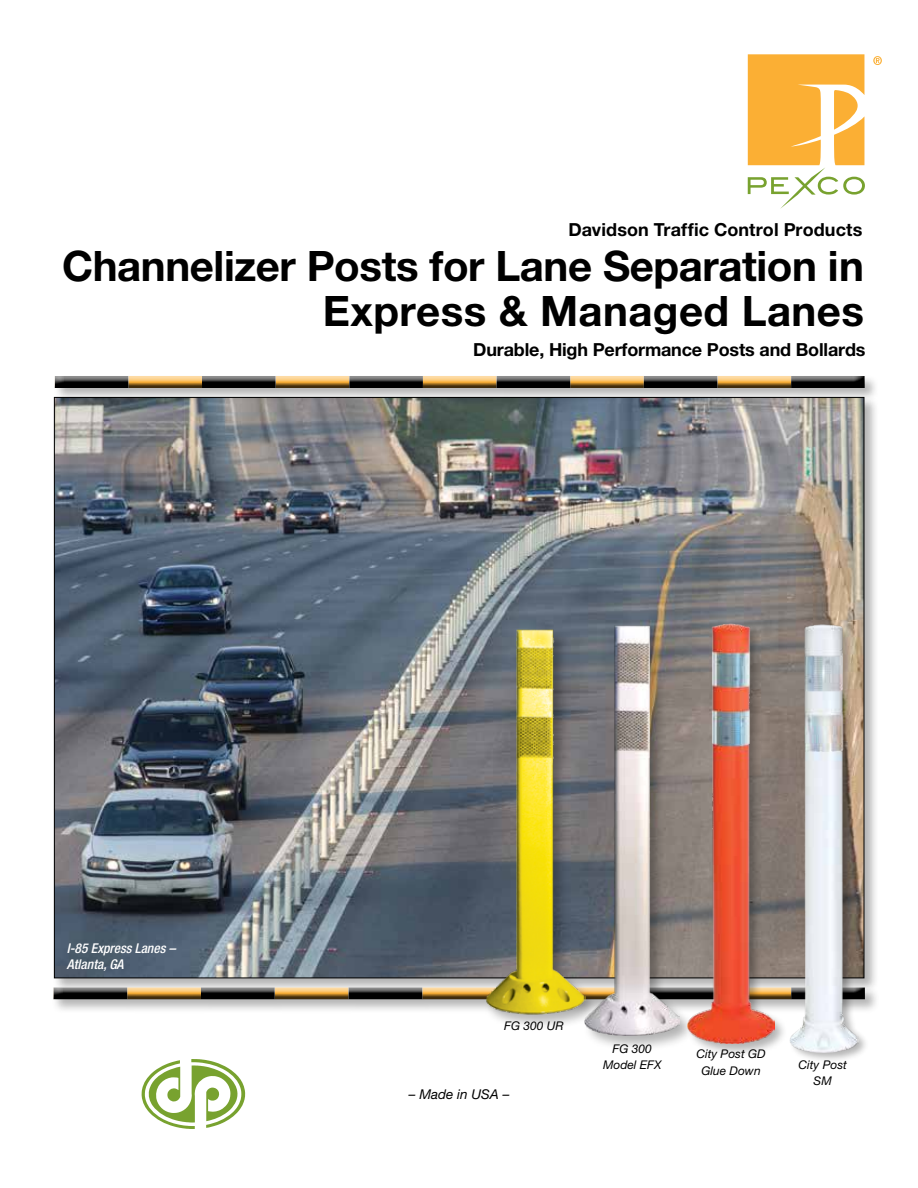
<style>
.page{position:relative;width:918px;height:1188px;background:#fff}
.page>*{position:absolute;margin:0;border:0;box-sizing:border-box;transform-origin:0 0}
.t1{font:700 42px/45px "Helvetica Neue LT Std";letter-spacing:-.01em;color:#000;text-align:right}
.t2{font:700 18px "Helvetica Neue LT Std";letter-spacing:-.01em;color:#000}
.t3{font:italic 500 condensed 13.5px/15.8px "Helvetica Neue LT Std";color:#fff}
.t4{font:italic 13.5px "Helvetica Neue LT Std";color:#000}
.t5{font:italic 12px/16.5px "Helvetica Neue LT Std";color:#000;text-align:center}
</style>
<div class="page">
<div style="left:52px;top:395px;width:827px;height:598px;background:#000;opacity:.3"></div>
<img style="left:56px;top:403px;width:806px;height:573px">
<div style="left:53px;top:374px;width:827px;height:29px;background:#000;opacity:.3"></div>
<div style="left:52px;top:375px;width:813px;height:11px;background:#fff"></div>
<div style="left:52px;top:376px;width:813px;height:14px;background:#000;opacity:.75"></div>
<div style="left:52px;top:985px;width:827px;height:29px;background:#000;opacity:.3"></div>
<div style="left:50px;top:986px;width:815px;height:11px;background:#e1e1e1"></div>
<div style="left:50px;top:987px;width:815px;height:14px;background:#000;opacity:.75"></div>
<svg style="left:873px;top:56px;width:9px;height:9px"></svg>
<svg style="left:748px;top:54px;width:117px;height:155px"></svg>
<svg style="left:142px;top:1059px;width:103px;height:70px"></svg>
<div style="left:484px;top:627px;width:116px;height:403px;background:#000;opacity:.3"></div>
<img style="left:483px;top:626px;width:100px;height:391px">
<div style="left:583px;top:623px;width:113px;height:429px;background:#000;opacity:.3"></div>
<img style="left:585px;top:623px;width:95px;height:413px">
<div style="left:789px;top:624px;width:81px;height:440px;background:#000;opacity:.3"></div>
<img style="left:788px;top:623px;width:71px;height:429px">
<div style="left:687px;top:622px;width:101px;height:436px;background:#000;opacity:.3"></div>
<img style="left:688px;top:624px;width:86px;height:420px">
<p class="t2" style="left:568px;top:219px;width:296px">Davidson Traffic Control Products</p>
<h1 class="t1" style="left:62px;top:243px;width:803px">Channelizer Posts for Lane Separation in<br>Express &amp; Managed Lanes</h1>
<p class="t2" style="left:473px;top:339px;width:394px">Durable, High Performance Posts and Bollards</p>
<p class="t3" style="left:67px;top:941px;width:110px">I-85 Express Lanes –<br>Atlanta, GA</p>
<p class="t5" style="left:504px;top:1017px;width:61px">FG 300 UR</p>
<p class="t4" style="left:409px;top:1086px;width:102px">– Made in USA –</p>
<p class="t5" style="left:603px;top:1040px;width:60px">FG 300<br>Model EFX</p>
<p class="t5" style="left:696px;top:1046px;width:71px">City Post GD<br>Glue Down</p>
<p class="t5" style="left:799px;top:1056px;width:50px">City Post<br>SM</p>
</div>
